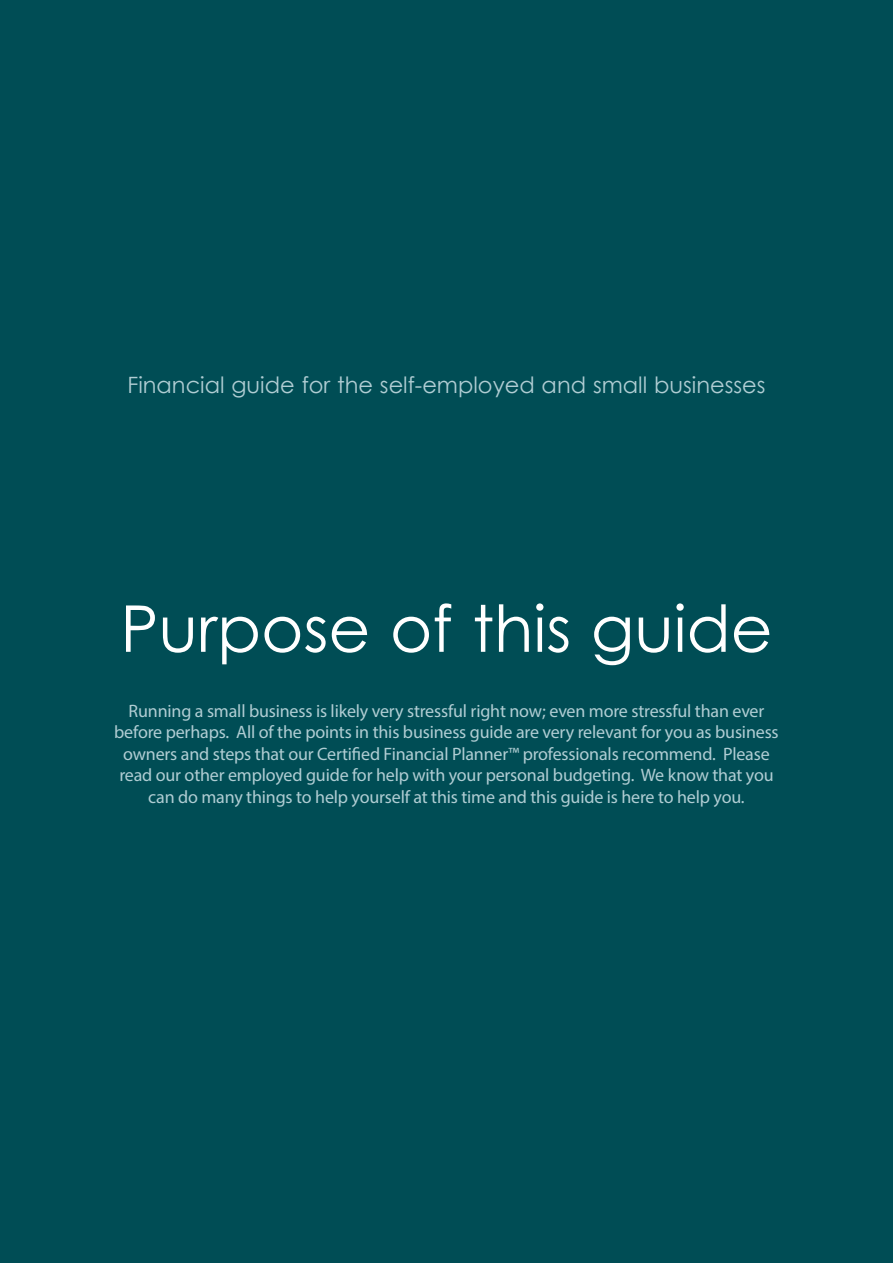
<style>
.page{position:relative;width:893px;height:1263px;background:#004d55}
.page>*{position:absolute;margin:0;border:0;box-sizing:border-box;transform-origin:0 0}
.t1{font:64.5px "Century Gothic";color:#fff}
.t2{font:22.5px "Century Gothic";color:#b0cdd3}
.green{font:18px/21.6px "Myriad Pro";letter-spacing:-.01em;color:#b0cdd3;text-align:center}
</style>
<div class="page">
<p class="t2" style="left:127px;top:369px;width:639px">Financial guide for the self-employed and small businesses</p>
<p class="t1" style="left:120px;top:583px;width:654px">Purpose of this guide</p>
<p class="green" style="left:114px;top:699px;width:666px">Running a small business is likely very stressful right now; even more stressful than ever before perhaps. All of the points in this business guide are very relevant for you as business owners and steps that our Certified Financial Planner™ professionals recommend. Please read our other employed guide for help with your personal budgeting. We know that you can do many things to help yourself at this time and this guide is here to help you.</p>
</div>
